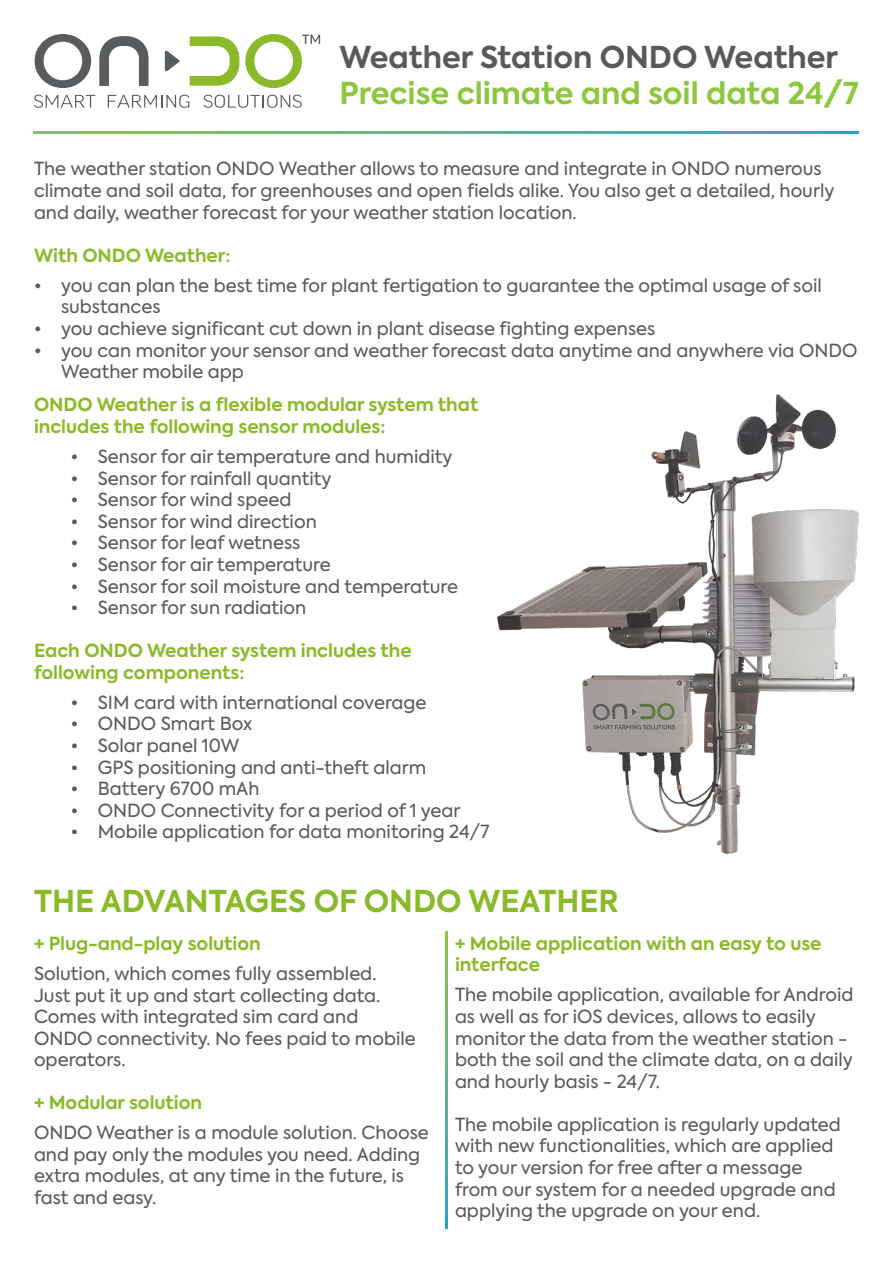
<style>
.page{position:relative;width:893px;height:1263px;background:#fff}
.page>*{position:absolute;margin:0;border:0;box-sizing:border-box;transform-origin:0 0}
.t1{font:700 30px "Axiforma";color:#8dc63f}
.t2{font:700 30px "Axiforma";color:#8aba29}
.t3{font:700 30px "Axiforma";color:#58595b}
.t4{font:18px/21.6px "Axiforma";color:#595c5e}
.t5{font:700 18px/21.6px "Axiforma";color:#8aba29}
</style>
<div class="page">
<svg style="left:34px;top:95px;width:61px;height:13px"></svg>
<svg style="left:108px;top:95px;width:81px;height:13px"></svg>
<svg style="left:204px;top:95px;width:98px;height:13px"></svg>
<svg style="left:165px;top:50px;width:15px;height:22px"></svg>
<svg style="left:35px;top:34px;width:56px;height:54px"></svg>
<svg style="left:99px;top:36px;width:50px;height:50px"></svg>
<svg style="left:190px;top:34px;width:130px;height:54px"></svg>
<img style="left:497px;top:395px;width:362px;height:459px">
<svg style="left:34px;top:131px;width:825px;height:3px"></svg>
<svg style="left:445px;top:932px;width:3px;height:297px"></svg>
<h1 class="t3" style="left:340px;top:37px;width:500px">Weather Station ONDO Weather</h1>
<h1 class="t1" style="left:340px;top:73px;width:521px">Precise climate and soil data 24/7</h1>
<p class="t4" style="left:34px;top:158px;width:802px">The weather station ONDO Weather allows to measure and integrate in ONDO numerous climate and soil data, for greenhouses and open fields alike. You also get a detailed, hourly and daily, weather forecast for your weather station location.</p>
<p class="t5" style="left:34px;top:245px;width:198px">With ONDO Weather:</p>
<p class="t4" style="left:61px;top:275px;width:762px;text-indent:-27px">• you can plan the best time for plant fertigation to guarantee the optimal usage of soil substances</p>
<p class="t4" style="left:34px;top:318px;width:623px">• you achieve significant cut down in plant disease fighting expenses</p>
<p class="t4" style="left:61px;top:340px;width:798px;text-indent:-27px">• you can monitor your sensor and weather forecast data anytime and anywhere via ONDO<br>Weather mobile app</p>
<p class="t5" style="left:34px;top:394px;width:446px">ONDO Weather is a flexible modular system that includes the following sensor modules:</p>
<p class="t4" style="left:71px;top:446px;width:383px">• Sensor for air temperature and humidity</p>
<p class="t4" style="left:71px;top:468px;width:262px">• Sensor for rainfall quantity</p>
<p class="t4" style="left:71px;top:489px;width:222px">• Sensor for wind speed</p>
<p class="t4" style="left:71px;top:511px;width:247px">• Sensor for wind direction</p>
<p class="t4" style="left:71px;top:532px;width:231px">• Sensor for leaf wetness</p>
<p class="t4" style="left:71px;top:554px;width:261px">• Sensor for air temperature</p>
<p class="t4" style="left:71px;top:576px;width:389px">• Sensor for soil moisture and temperature</p>
<p class="t4" style="left:71px;top:597px;width:237px">• Sensor for sun radiation</p>
<p class="t5" style="left:34px;top:640px;width:379px">Each ONDO Weather system includes the following components:</p>
<p class="t4" style="left:71px;top:692px;width:357px">• SIM card with international coverage</p>
<p class="t4" style="left:71px;top:713px;width:183px">• ONDO Smart Box</p>
<p class="t4" style="left:71px;top:735px;width:170px">• Solar panel 10W</p>
<p class="t4" style="left:71px;top:757px;width:357px">• GPS positioning and anti-theft alarm</p>
<p class="t4" style="left:71px;top:778px;width:190px">• Battery 6700 mAh</p>
<p class="t4" style="left:71px;top:800px;width:391px">• ONDO Connectivity for a period of 1 year</p>
<p class="t4" style="left:71px;top:821px;width:420px">• Mobile application for data monitoring 24/7</p>
<h1 class="t2" style="left:34px;top:881px;width:586px">THE ADVANTAGES OF ONDO WEATHER</h1>
<p class="t5" style="left:34px;top:933px;width:228px">+ Plug-and-play solution</p>
<p class="t4" style="left:34px;top:963px;width:383px">Solution, which comes fully assembled.<br>Just put it up and start collecting data.<br>Comes with integrated sim card and ONDO connectivity. No fees paid to mobile operators.</p>
<p class="t5" style="left:34px;top:1092px;width:170px">+ Modular solution</p>
<p class="t4" style="left:34px;top:1122px;width:396px">ONDO Weather is a module solution. Choose and pay only the modules you need. Adding extra modules, at any time in the future, is fast and easy.</p>
<p class="t5" style="left:455px;top:933px;width:368px">+ Mobile application with an easy to use interface</p>
<p class="t4" style="left:455px;top:984px;width:400px">The mobile application, available for Android as well as for iOS devices, allows to easily monitor the data from the weather station - both the soil and the climate data, on a daily and hourly basis - 24/7.</p>
<p class="t4" style="left:455px;top:1114px;width:387px">The mobile application is regularly updated with new functionalities, which are applied to your version for free after a message from our system for a needed upgrade and applying the upgrade on your end.</p>
</div>
